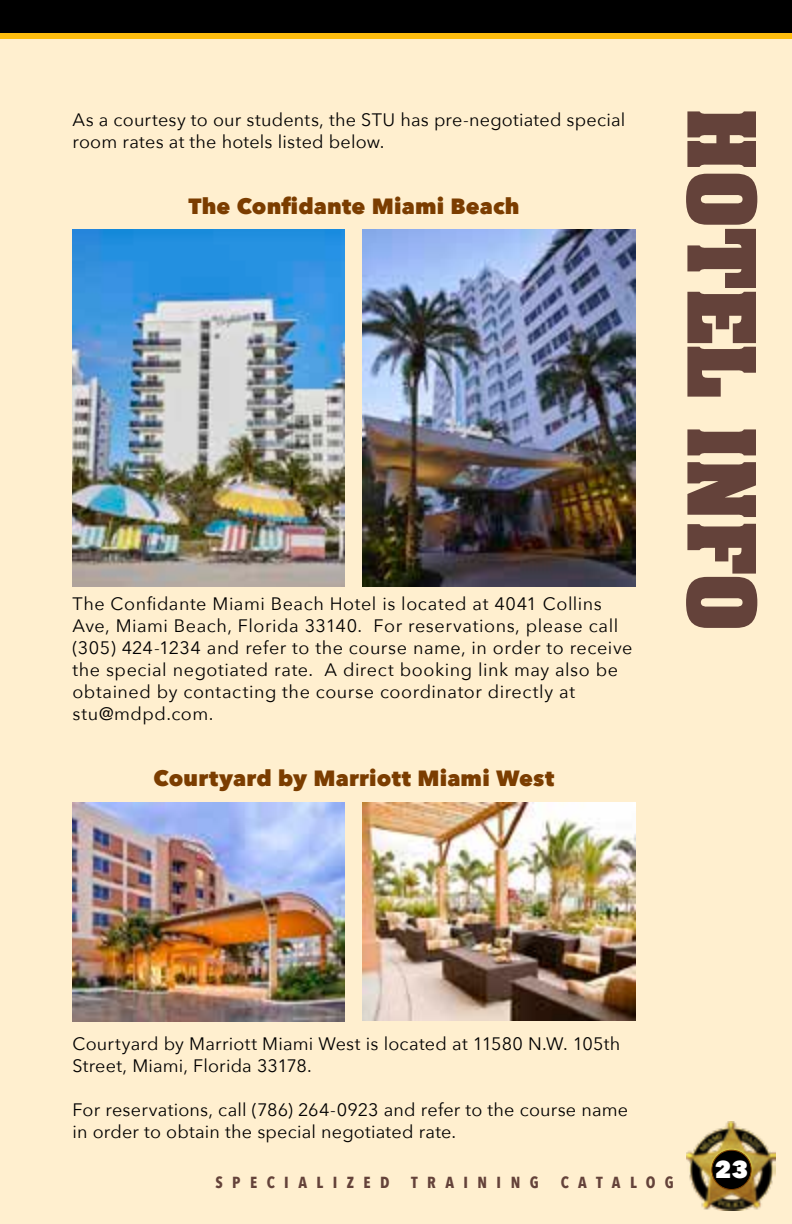
<style>
.page{position:relative;width:792px;height:1224px;background:#ffefcf}
.page>*{position:absolute;margin:0;border:0;box-sizing:border-box;transform-origin:0 0}
.t1{font:700 80px "Aachen Std";color:#64423a}
.t2{font:800 24px "Avenir Next";color:#fff}
.t3{font:800 22px "Avenir Next";letter-spacing:.01em;color:#7b3d00}
.t4{font:18px/22px "Avenir Next";letter-spacing:.025em;color:#000}
.t5{font:700 16px "Avenir Next Condensed";letter-spacing:.59em;color:#64423a}
</style>
<div class="page">
<img style="left:686px;top:1121px;width:90px;height:90px">
<div style="left:712px;top:1150px;width:39px;height:40px;background:#000;border-radius:50%"></div>
<div style="left:711px;top:1150px;width:41px;height:40px;border:1px solid #7b3d00;border-radius:50%"></div>
<div style="left:0;top:0;width:792px;height:36px;background:#000"></div>
<div style="left:0;top:33px;width:792px;height:6px;background:#febd0e"></div>
<img style="left:72px;top:230px;width:272px;height:356px">
<img style="left:72px;top:803px;width:272px;height:218px">
<img style="left:363px;top:230px;width:272px;height:356px">
<img style="left:363px;top:803px;width:272px;height:218px">
<p class="t4" style="left:72px;top:108px;width:554px">As a courtesy to our students, the STU has pre-negotiated special</p>
<h1 class="t1" style="left:779px;top:108px;width:525px;rotate:90deg">HOTEL INFO</h1>
<p class="t4" style="left:72px;top:130px;width:314px">room rates at the hotels listed below.</p>
<p class="t3" style="left:188px;top:193px;width:333px">The Confidante Miami Beach</p>
<p class="t4" style="left:72px;top:592px;width:562px">The Confidante Miami Beach Hotel is located at 4041 Collins Ave, Miami Beach, Florida 33140. For reservations, please call (305) 424-1234 and refer to the course name, in order to receive the special negotiated rate. A direct booking link may also be obtained by contacting the course coordinator directly at stu@mdpd.com.</p>
<p class="t3" style="left:154px;top:765px;width:402px">Courtyard by Marriott Miami West</p>
<p class="t4" style="left:72px;top:1032px;width:549px">Courtyard by Marriott Miami West is located at 11580 N.W. 105th<br>Street, Miami, Florida 33178.</p>
<p class="t4" style="left:72px;top:1098px;width:557px">For reservations, call (786) 264-0923 and refer to the course name in order to obtain the special negotiated rate.</p>
<p class="t5" style="left:215px;top:1172px;width:176px">SPECIALIZED</p>
<p class="t5" style="left:411px;top:1172px;width:129px">TRAINING</p>
<p class="t5" style="left:561px;top:1172px;width:115px">CATALOG</p>
<h2 class="t2" style="left:715px;top:1155px;width:35px">23</h2>
</div>
